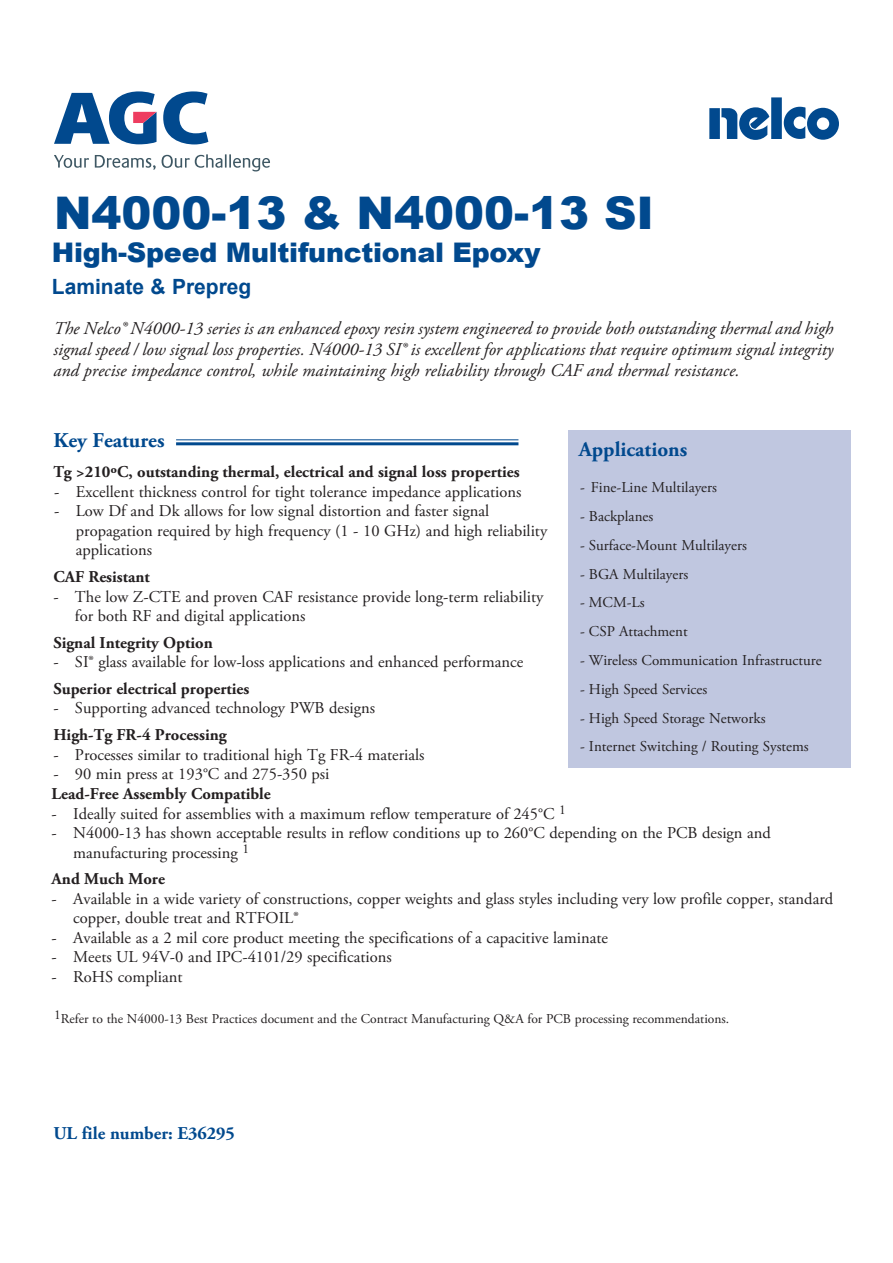
<style>
.page{position:relative;width:893px;height:1263px;background:#fff}
.page>*{position:absolute;margin:0;border:0;box-sizing:border-box;transform-origin:0 0}
.t1{font:900 45px "Arial";color:#01498e}
.t2{font:900 27px "Arial";letter-spacing:-.01em;color:#01498e}
.Key_Features{font:700 21px "Adobe Garamond Pro";color:#01498e}
.Subtitle{font:700 21px "Arial";color:#01498e}
.Description_italics{font:italic 18px/21px "Adobe Garamond Pro";color:#231f20;text-align:justify}
.UL_Number{font:700 18px "Adobe Garamond Pro";color:#01498e}
.Features_bullet{font:16.5px/19.5px "Adobe Garamond Pro";color:#231f20}
.Features_subtitle{font:700 16.5px "Adobe Garamond Pro";color:#231f20}
.App_bullets{font:15px "Adobe Garamond Pro";color:#231f20}
.footnote{font:13.5px "Adobe Garamond Pro";color:#231f20}
</style>
<div class="page">
<div style="left:568px;top:430px;width:282px;height:337px;background:#c0c7e0"></div>
<hr style="left:176px;top:439px;width:342px;height:1px;background:#01498e">
<hr style="left:176px;top:442px;width:342px;height:3px;background:#01498e">
<svg style="left:163px;top:91px;width:45px;height:53px"></svg>
<svg style="left:54px;top:91px;width:103px;height:53px"></svg>
<svg style="left:54px;top:155px;width:35px;height:13px"></svg>
<svg style="left:95px;top:155px;width:61px;height:15px"></svg>
<svg style="left:162px;top:154px;width:108px;height:17px"></svg>
<svg style="left:721px;top:107px;width:48px;height:33px"></svg>
<div style="left:709px;top:108px;width:11px;height:31px;background:#01498e"></div>
<div style="left:771px;top:97px;width:11px;height:42px;background:#01498e"></div>
<svg style="left:784px;top:107px;width:55px;height:33px"></svg>
<p class="t1" style="left:54px;top:180px;width:602px">N4000-13 &amp; N4000-13 SI</p>
<p class="t2" style="left:52px;top:233px;width:490px">High-Speed Multifunctional Epoxy</p>
<p class="Subtitle" style="left:52px;top:272px;width:201px">Laminate &amp; Prepreg</p>
<p class="Description_italics" style="left:53px;top:319px;width:782px">The Nelco® N4000-13 series is an enhanced epoxy resin system engineered to provide both outstanding thermal and high signal speed / low signal loss properties. N4000-13 SI® is excellent for applications that require optimum signal integrity and precise impedance control, while maintaining high reliability through CAF and thermal resistance.</p>
<p class="Key_Features" style="left:53px;top:428px;width:113px">Key Features</p>
<p class="Features_subtitle" style="left:53px;top:463px;width:468px">Tg &gt;210ºC, outstanding thermal, electrical and signal loss properties</p>
<p class="Features_bullet" style="left:54px;top:483px;width:469px">- Excellent thickness control for tight tolerance impedance applications</p>
<p class="Features_bullet" style="left:76px;top:502px;width:473px;text-indent:-22px">- Low Df and Dk allows for low signal distortion and faster signal propagation required by high frequency (1 - 10 GHz) and high reliability applications</p>
<p class="Features_subtitle" style="left:53px;top:567px;width:98px">CAF Resistant</p>
<p class="Features_bullet" style="left:75px;top:587px;width:470px;text-indent:-22px">- The low Z-CTE and proven CAF resistance provide long-term reliability for both RF and digital applications</p>
<p class="Features_subtitle" style="left:53px;top:633px;width:161px">Signal Integrity Option</p>
<p class="Features_bullet" style="left:53px;top:653px;width:471px">- SI® glass available for low-loss applications and enhanced performance</p>
<p class="Features_subtitle" style="left:53px;top:679px;width:198px">Superior electrical properties</p>
<p class="Features_bullet" style="left:53px;top:699px;width:323px">- Supporting advanced technology PWB designs</p>
<p class="Features_subtitle" style="left:53px;top:725px;width:175px">High-Tg FR-4 Processing</p>
<p class="Features_bullet" style="left:53px;top:745px;width:373px">- Processes similar to traditional high Tg FR-4 materials</p>
<p class="Features_bullet" style="left:53px;top:765px;width:278px">- 90 min press at 193°C and 275-350 psi</p>
<p class="Key_Features" style="left:579px;top:437px;width:110px">Applications</p>
<p class="App_bullets" style="left:580px;top:478px;width:139px">- Fine-Line Multilayers</p>
<p class="App_bullets" style="left:580px;top:507px;width:75px">- Backplanes</p>
<p class="App_bullets" style="left:580px;top:536px;width:168px">- Surface-Mount Multilayers</p>
<p class="App_bullets" style="left:580px;top:565px;width:110px">- BGA Multilayers</p>
<p class="App_bullets" style="left:580px;top:594px;width:66px">- MCM-Ls</p>
<p class="App_bullets" style="left:580px;top:622px;width:109px">- CSP Attachment</p>
<p class="App_bullets" style="left:580px;top:651px;width:243px">- Wireless Communication Infrastructure</p>
<p class="App_bullets" style="left:580px;top:680px;width:129px">- High Speed Services</p>
<p class="App_bullets" style="left:580px;top:709px;width:187px">- High Speed Storage Networks</p>
<p class="App_bullets" style="left:580px;top:738px;width:230px">- Internet Switching / Routing Systems</p>
<p class="Features_subtitle" style="left:52px;top:784px;width:221px">Lead-Free Assembly Compatible</p>
<p class="Features_bullet" style="left:52px;top:804px;width:516px">- Ideally suited for assemblies with a maximum reflow temperature of 245°C <sup>1</sup></p>
<p class="Features_bullet" style="left:73px;top:824px;width:699px;text-indent:-22px">- N4000-13 has shown acceptable results in reflow conditions up to 260°C depending on the PCB design and manufacturing processing <sup>1</sup></p>
<p class="Features_subtitle" style="left:52px;top:869px;width:115px">And Much More</p>
<p class="Features_bullet" style="left:73px;top:889px;width:761px;text-indent:-22px">- Available in a wide variety of constructions, copper weights and glass styles including very low profile copper, standard copper, double treat and RTFOIL®</p>
<p class="Features_bullet" style="left:52px;top:928px;width:558px">- Available as a 2 mil core product meeting the specifications of a capacitive laminate</p>
<p class="Features_bullet" style="left:52px;top:948px;width:342px">- Meets UL 94V-0 and IPC-4101/29 specifications</p>
<p class="Features_bullet" style="left:52px;top:967px;width:132px">- RoHS compliant</p>
<p class="footnote" style="left:54px;top:1011px;width:677px">1Refer to the N4000-13 Best Practices document and the Contract Manufacturing Q&amp;A for PCB processing recommendations.</p>
<p class="UL_Number" style="left:53px;top:1122px;width:183px">UL file number: E36295</p>
</div>
